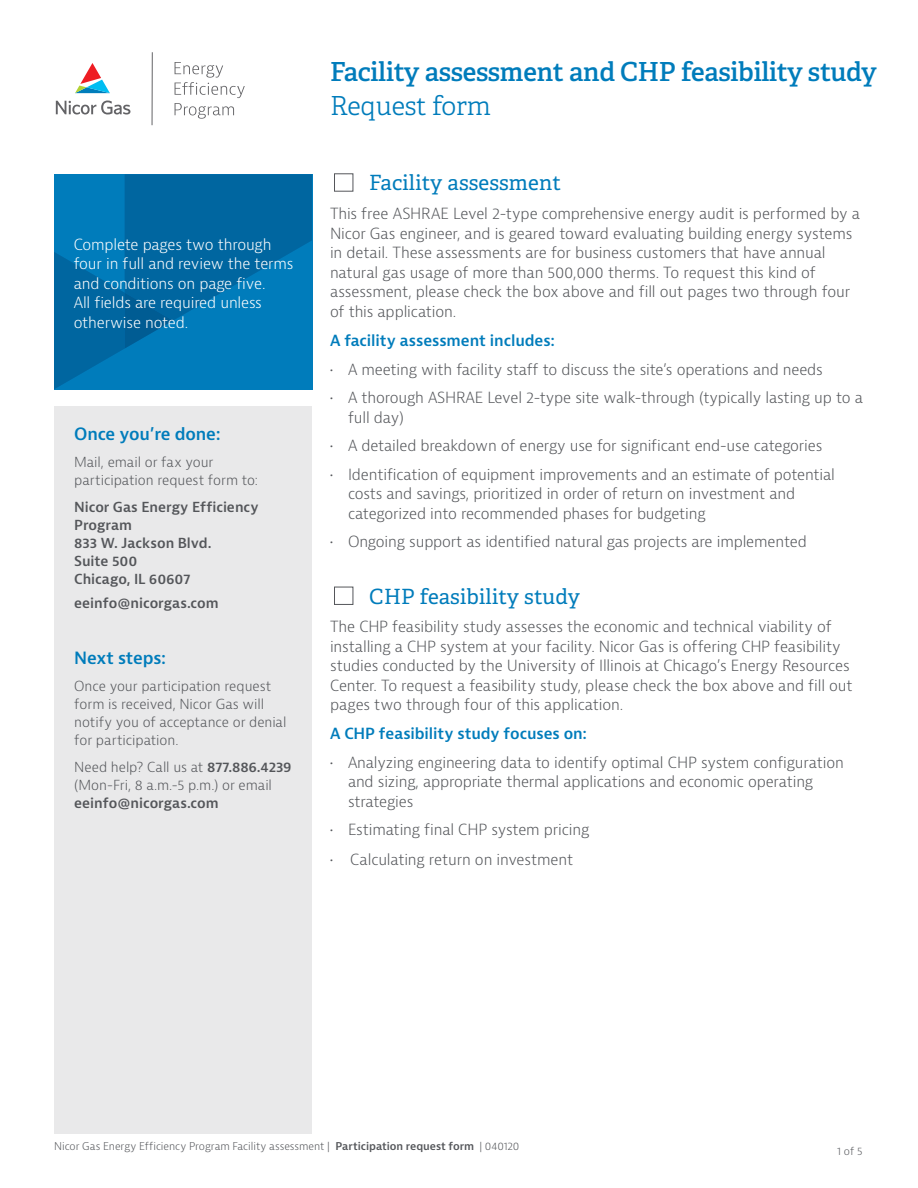
<style>
.page{position:relative;width:918px;height:1188px;background:#fff}
.page>*{position:absolute;margin:0;border:0;box-sizing:border-box;transform-origin:0 0}
.t1{font:600 26.25px "Adelle";letter-spacing:-.01em;color:#007cbb}
.t2{font:300 26.25px "Adelle";letter-spacing:-.01em;color:#007cbb}
.t3{font:21px "Adelle";letter-spacing:.01em;color:#007cbb}
.t4{font:600 16.5px "Bernina Sans";letter-spacing:-.01em;color:#007cbb}
.t5{font:300 15px/19.5px "Bernina Sans";letter-spacing:-.01em;color:#54565a}
.t6{font:300 15px/19.5px "Bernina Sans";letter-spacing:-.01em;color:#fff}
.t7{font:600 15px "Bernina Sans";letter-spacing:-.005em;color:#007cbb}
.t8{font:300 13.5px/18px "Bernina Sans";letter-spacing:-.005em;color:#54565a}
.t9{font:600 13.5px/18px "Bernina Sans";letter-spacing:-.005em;color:#54565a}
.t10{font:300 10.5px "Bernina Sans";letter-spacing:-.005em;color:#54565a}
.s1{font-weight:600}
</style>
<div class="page">
<div style="left:334px;top:173px;width:19px;height:19px;border:1px solid #54565a"></div>
<div style="left:334px;top:587px;width:19px;height:18px;border:1px solid #54565a"></div>
<div style="left:54px;top:406px;width:258px;height:728px;background:#e9e9ea"></div>
<svg style="left:54px;top:174px;width:258px;height:215px;background:#0070ac"></svg>
<svg style="left:175px;top:62px;width:70px;height:57px"></svg>
<hr style="left:152px;top:52px;width:1px;height:73px;background:#636366">
<svg style="left:75px;top:63px;width:35px;height:30px"></svg>
<svg style="left:56px;top:101px;width:74px;height:14px"></svg>
<h1 class="t1" style="left:330px;top:56px;width:548px">Facility assessment and CHP feasibility study</h1>
<h1 class="t2" style="left:330px;top:90px;width:162px">Request form</h1>
<p class="t6" style="left:74px;top:235px;width:221px">Complete pages two through four in full and review the terms and conditions on page five.<br>All fields are required unless otherwise noted.</p>
<p class="t4" style="left:74px;top:423px;width:148px">Once you’re done:</p>
<p class="t8" style="left:74px;top:453px;width:185px">Mail, email or fax your participation request form to:</p>
<p class="t9" style="left:74px;top:498px;width:186px">Nicor Gas Energy Efficiency<br>Program<br>833 W. Jackson Blvd.<br>Suite 500<br>Chicago, IL 60607</p>
<p class="t9" style="left:74px;top:595px;width:146px">eeinfo@nicorgas.com</p>
<p class="t4" style="left:74px;top:647px;width:94px">Next steps:</p>
<p class="t8" style="left:74px;top:677px;width:214px">Once your participation request form is received, Nicor Gas will notify you of acceptance or denial for participation.</p>
<p class="t8" style="left:74px;top:758px;width:219px">Need help? Call us at <span class="s1">877.886.4239 </span>(Mon-Fri, 8 a.m.-5 p.m.) or email</p>
<p class="t9" style="left:74px;top:794px;width:146px">eeinfo@nicorgas.com</p>
<h2 class="t3" style="left:369px;top:170px;width:193px">Facility assessment</h2>
<p class="t5" style="left:330px;top:204px;width:531px">This free ASHRAE Level 2-type comprehensive energy audit is performed by a Nicor Gas engineer, and is geared toward evaluating building energy systems in detail. These assessments are for business customers that have annual natural gas usage of more than 500,000 therms. To request this kind of assessment, please check the box above and fill out pages two through four of this application.</p>
<p class="t7" style="left:330px;top:331px;width:227px">A facility assessment includes:</p>
<p class="t5" style="left:330px;top:360px;width:494px">• A meeting with facility staff to discuss the site’s operations and needs</p>
<p class="t5" style="left:348px;top:388px;width:516px;text-indent:-18px">• A thorough ASHRAE Level 2-type site walk-through (typically lasting up to a full day)</p>
<p class="t5" style="left:330px;top:436px;width:494px">• A detailed breakdown of energy use for significant end-use categories</p>
<p class="t5" style="left:348px;top:465px;width:489px;text-indent:-18px">• Identification of equipment improvements and an estimate of potential costs and savings, prioritized in order of return on investment and categorized into recommended phases for budgeting</p>
<p class="t5" style="left:330px;top:532px;width:478px">• Ongoing support as identified natural gas projects are implemented</p>
<h2 class="t3" style="left:369px;top:583px;width:212px">CHP feasibility study</h2>
<p class="t5" style="left:330px;top:617px;width:524px">The CHP feasibility study assesses the economic and technical viability of installing a CHP system at your facility. Nicor Gas is offering CHP feasibility studies conducted by the University of Illinois at Chicago’s Energy Resources Center. To request a feasibility study, please check the box above and fill out pages two through four of this application.</p>
<p class="t7" style="left:330px;top:724px;width:259px">A CHP feasibility study focuses on:</p>
<p class="t5" style="left:348px;top:753px;width:497px;text-indent:-18px">• Analyzing engineering data to identify optimal CHP system configuration and sizing, appropriate thermal applications and economic operating strategies</p>
<p class="t5" style="left:330px;top:820px;width:261px">• Estimating final CHP system pricing</p>
<p class="t5" style="left:330px;top:850px;width:245px">• Calculating return on investment</p>
<p class="t10" style="left:54px;top:1139px;width:467px">Nicor Gas Energy Efficiency Program Facility assessment | <span class="s1">Participation request form</span> | 040120</p>
<p class="t10" style="left:837px;top:1145px;width:27px">1 of 5</p>
</div>
